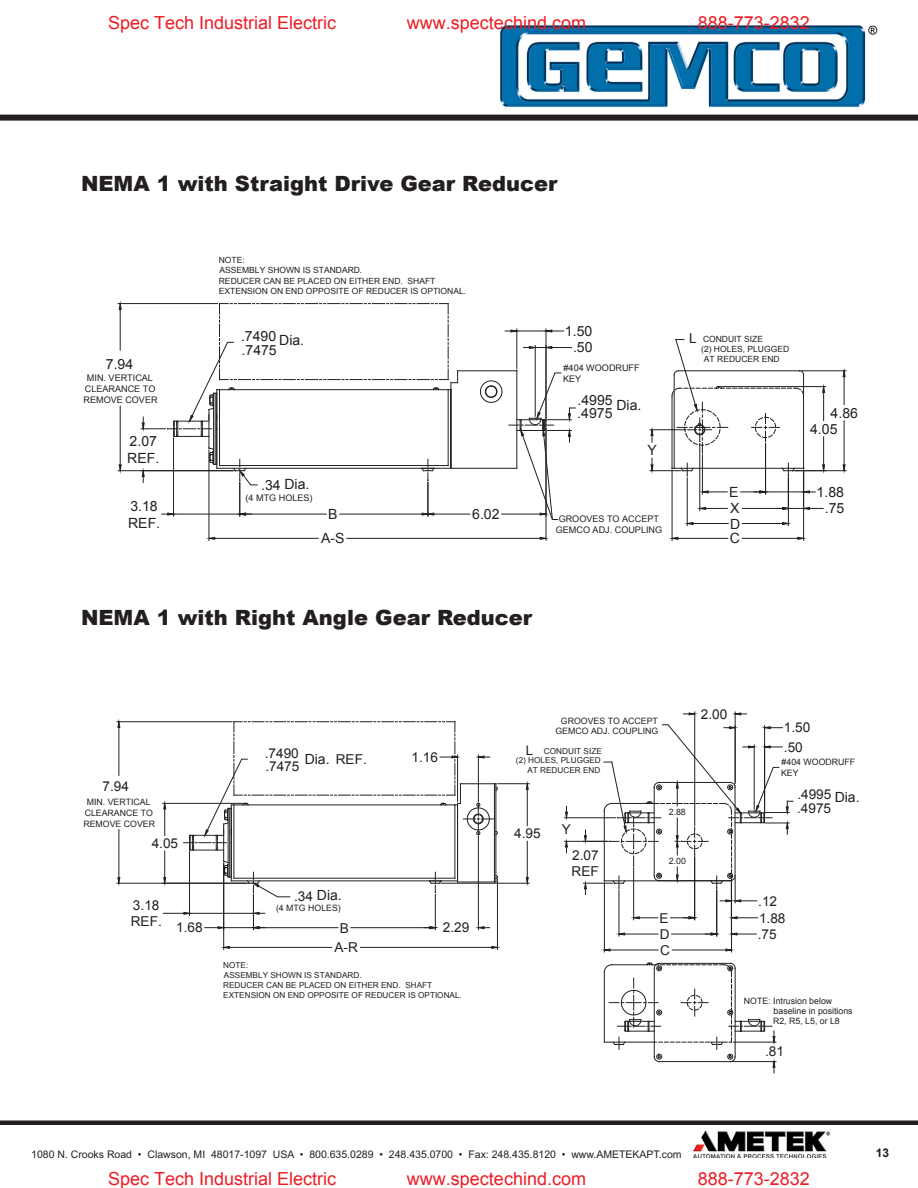
<style>
.page{position:relative;width:918px;height:1188px;background:#fff}
.page>*{position:absolute;margin:0;border:0;box-sizing:border-box;transform-origin:0 0}
.t1{font:900 21px "Arial";color:#231f20}
.t2{font:18px "Arial";color:#ed1c24}
.t3{font:14.1px/16.5px "Arial";color:#231f20}
.t4{font:13.95px "Arial";color:#231f20}
.t5{font:13.65px/16.2px "Arial";color:#231f20}
.t6{font:700 12px "Arial";color:#231f20}
.t7{font:10.5px "Arial";color:#231f20}
.t8{font:9px/10.9px "Arial";color:#231f20;text-align:center}
.t9{font:8.7px/10.5px "Arial";color:#231f20}
.t10{font:8.55px/10.4px "Arial";color:#231f20}
.t11{font:8.25px/9.9px "Arial";color:#231f20}
.s1{font-size:13.65px}
.s2{font-size:13.2px}
</style>
<div class="page">
<div style="left:0;top:1120px;width:918px;height:5px;background:#231f20"></div>
<img style="left:693px;top:1130px;width:138px;height:28px">
<div style="left:0;top:115px;width:918px;height:6px;background:#231f20"></div>
<img style="left:500px;top:25px;width:378px;height:82px">
<svg style="left:650px;top:339px;width:196px;height:202px"></svg>
<svg style="left:118px;top:303px;width:458px;height:238px"></svg>
<svg style="left:604px;top:962px;width:173px;height:111px"></svg>
<svg style="left:116px;top:721px;width:414px;height:229px"></svg>
<svg style="left:564px;top:711px;width:230px;height:242px"></svg>
<h2 class="t2" style="left:108px;top:11px;width:230px">Spec Tech Industrial Electric</h2>
<h2 class="t2" style="left:407px;top:11px;width:181px">www.spectechind.com</h2>
<h2 class="t2" style="left:698px;top:11px;width:114px">888-773-2832</h2>
<h1 class="t1" style="left:81px;top:168px;width:478px">NEMA 1 with Straight Drive Gear Reducer</h1>
<h3 class="t3" style="left:106px;top:356px;width:29px">7.94</h3>
<p class="t8" style="left:84px;top:373px;width:76px">MIN. VERTICAL<br>CLEARANCE TO<br>REMOVE COVER</p>
<h3 class="t3" style="left:127px;top:433px;width:34px">2.07<br>REF.</h3>
<p class="t10" style="left:219px;top:255px;width:249px">NOTE:<br>ASSEMBLY SHOWN IS STANDARD.<br>REDUCER CAN BE PLACED ON EITHER END. SHAFT<br>EXTENSION ON END OPPOSITE OF REDUCER IS OPTIONAL.</p>
<h3 class="t3" style="left:241px;top:329px;width:37px;line-height:14.1px">.7490 .7475</h3>
<h3 class="t3" style="left:279px;top:332px;width:26px">Dia.</h3>
<h3 class="t3" style="left:565px;top:323px;width:29px;text-align:center">1.50 .50</h3>
<p class="t8" style="left:563px;top:362px;width:78px;text-align:left">#404 WOODRUFF<br>KEY</p>
<h3 class="t3" style="left:577px;top:394px;width:37px;line-height:13px">.4995 .4975</h3>
<h3 class="t3" style="left:616px;top:397px;width:26px">Dia.</h3>
<h3 class="t3" style="left:647px;top:442px;width:11px">Y</h3>
<h3 class="t5" style="left:689px;top:330px;width:9px">L</h3>
<p class="t10" style="left:703px;top:334px;width:62px">CONDUIT SIZE</p>
<p class="t10" style="left:701px;top:344px;width:89px">(2) HOLES, PLUGGED</p>
<p class="t10" style="left:704px;top:354px;width:77px">AT REDUCER END</p>
<h3 class="t3" style="left:261px;top:476px;width:50px">.34 Dia.</h3>
<p class="t8" style="left:246px;top:492px;width:69px">(4 MTG HOLES)</p>
<h3 class="t3" style="left:729px;top:484px;width:12px">E<br>X</h3>
<h3 class="t3" style="left:730px;top:516px;width:12px">D</h3>
<h3 class="t3" style="left:128px;top:498px;width:34px">3.18<br>REF.</h3>
<h3 class="t3" style="left:328px;top:506px;width:11px">B</h3>
<h3 class="t3" style="left:472px;top:506px;width:29px">6.02</h3>
<p class="t8" style="left:556px;top:514px;width:108px">GROOVES TO ACCEPT<br>GEMCO ADJ. COUPLING</p>
<h3 class="t3" style="left:321px;top:530px;width:25px">A-S</h3>
<h3 class="t3" style="left:730px;top:530px;width:12px">C</h3>
<h3 class="t3" style="left:831px;top:405px;width:29px">4.86</h3>
<h3 class="t3" style="left:810px;top:421px;width:29px">4.05</h3>
<h3 class="t3" style="left:817px;top:484px;width:29px;text-align:center">1.88 .75</h3>
<h1 class="t1" style="left:81px;top:602px;width:453px">NEMA 1 with Right Angle Gear Reducer</h1>
<h3 class="t5" style="left:103px;top:778px;width:28px">7.94</h3>
<p class="t9" style="left:83px;top:797px;width:73px;text-align:center">MIN. VERTICAL<br>CLEARANCE TO<br>REMOVE COVER</p>
<h3 class="t5" style="left:152px;top:835px;width:28px">4.05</h3>
<h3 class="t5" style="left:131px;top:897px;width:33px">3.18<br>REF.</h3>
<h3 class="t5" style="left:176px;top:920px;width:28px">1.68</h3>
<h3 class="t5" style="left:265px;top:745px;width:36px">.7490</h3>
<h3 class="t4" style="left:305px;top:750px;width:64px">Dia. <span class="s1">REF.</span></h3>
<h3 class="t5" style="left:265px;top:758px;width:36px">.7475</h3>
<h3 class="t5" style="left:412px;top:749px;width:28px">1.16</h3>
<h3 class="t4" style="left:294px;top:886px;width:49px"><span class="s1">.34</span> Dia.</h3>
<p class="t9" style="left:276px;top:903px;width:66px">(4 MTG HOLES)</p>
<h3 class="t5" style="left:340px;top:920px;width:11px">B</h3>
<h3 class="t5" style="left:334px;top:940px;width:25px">A-R</h3>
<h3 class="t5" style="left:443px;top:920px;width:28px">2.29</h3>
<p class="t11" style="left:223px;top:960px;width:240px">NOTE:<br>ASSEMBLY SHOWN IS STANDARD.<br>REDUCER CAN BE PLACED ON EITHER END. SHAFT<br>EXTENSION ON END OPPOSITE OF REDUCER IS OPTIONAL.</p>
<p class="t9" style="left:555px;top:716px;width:104px;text-align:center">GROOVES TO ACCEPT<br>GEMCO ADJ. COUPLING</p>
<p class="t11" style="left:526px;top:747px;width:77px"><span class="s2">L</span> CONDUIT SIZE</p>
<p class="t11" style="left:516px;top:756px;width:86px">(2) HOLES, PLUGGED</p>
<p class="t11" style="left:527px;top:765px;width:74px">AT REDUCER END</p>
<h3 class="t5" style="left:514px;top:826px;width:28px">4.95</h3>
<h3 class="t5" style="left:562px;top:822px;width:11px">Y</h3>
<h3 class="t5" style="left:572px;top:847px;width:29px">2.07<br>REF</h3>
<p class="t9" style="left:669px;top:807px;width:19px">2.88</p>
<p class="t9" style="left:669px;top:856px;width:19px">2.00</p>
<h3 class="t5" style="left:701px;top:706px;width:28px">2.00</h3>
<h3 class="t5" style="left:784px;top:720px;width:28px">1.50</h3>
<h3 class="t5" style="left:784px;top:739px;width:20px">.50</h3>
<p class="t9" style="left:781px;top:757px;width:76px">#404 WOODRUFF<br>KEY</p>
<h3 class="t5" style="left:797px;top:787px;width:36px;line-height:14.4px">.4995 .4975</h3>
<h3 class="t4" style="left:835px;top:788px;width:26px">Dia.</h3>
<h3 class="t5" style="left:758px;top:893px;width:20px">.12</h3>
<h3 class="t5" style="left:659px;top:910px;width:11px">E</h3>
<h3 class="t5" style="left:759px;top:910px;width:28px">1.88</h3>
<h3 class="t5" style="left:660px;top:926px;width:11px">D</h3>
<h3 class="t5" style="left:660px;top:942px;width:11px">C</h3>
<h3 class="t5" style="left:758px;top:926px;width:20px">.75</h3>
<p class="t9" style="left:774px;top:996px;width:81px;line-height:9.6px;text-indent:-30px">NOTE: Intrusion below baseline in positions</p>
<p class="t9" style="left:773px;top:1015px;width:68px">R2, R5, L5, or L8</p>
<h3 class="t5" style="left:765px;top:1043px;width:20px">.81</h3>
<p class="t7" style="left:31px;top:1149px;width:652px">1080 N. Crooks Road • Clawson, MI 48017-1097 USA • 800.635.0289 • 248.435.0700 • Fax: 248.435.8120 • www.AMETEKAPT.com</p>
<h2 class="t2" style="left:108px;top:1166px;width:230px">Spec Tech Industrial Electric</h2>
<h2 class="t2" style="left:407px;top:1166px;width:181px">www.spectechind.com</h2>
<h2 class="t2" style="left:698px;top:1166px;width:114px">888-773-2832</h2>
<h3 class="t6" style="left:876px;top:1145px;width:15px">13</h3>
</div>
